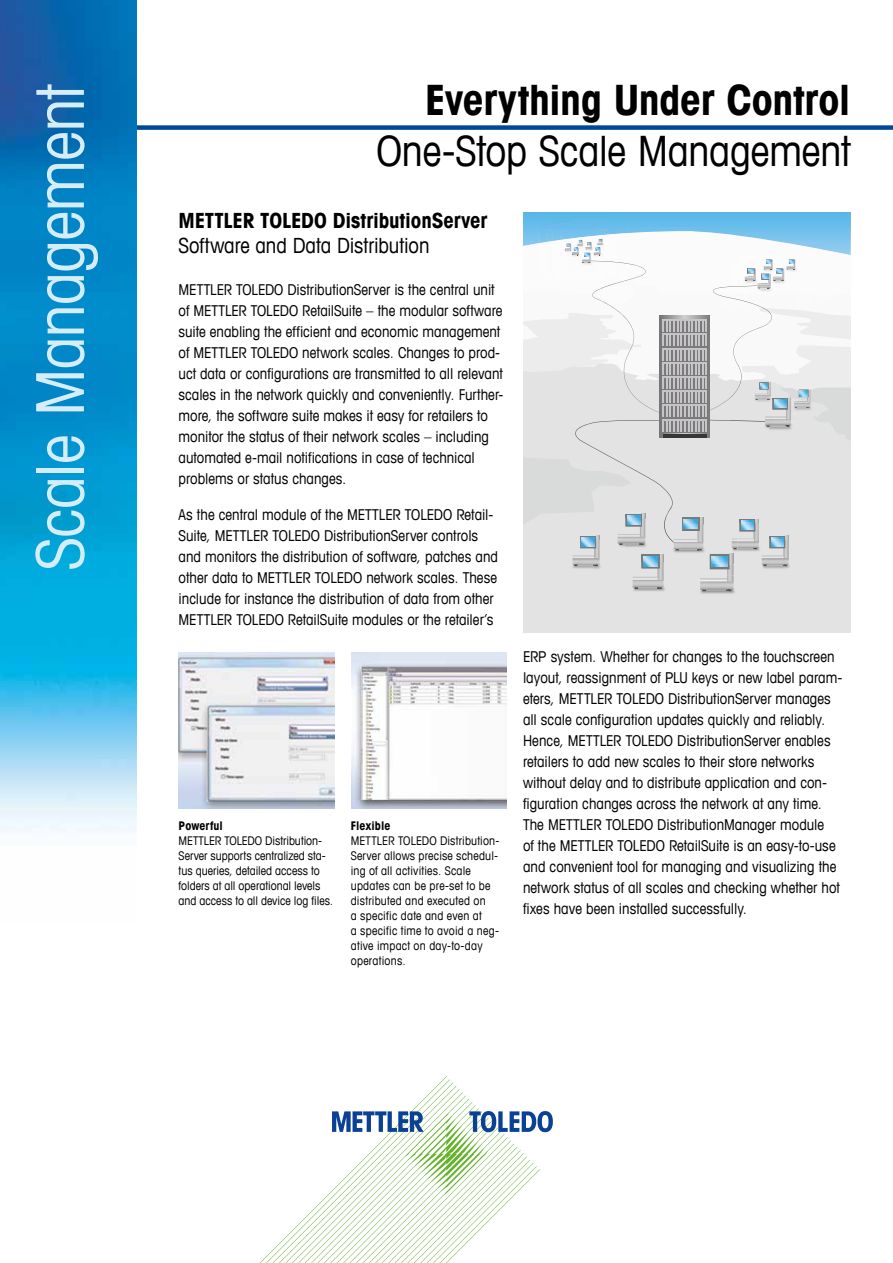
<style>
.page{position:relative;width:893px;height:1263px;background:#fff}
.page>*{position:absolute;margin:0;border:0;box-sizing:border-box;transform-origin:0 0}
.t1{font:condensed 66px "Avant Garde Com";letter-spacing:-.01em;color:#d5edf9}
.t2{font:condensed 42px "Avant Garde Com";letter-spacing:-.005em;color:#000}
.t3{font:700 condensed 42px "Avant Garde Com";letter-spacing:-.01em;color:#000}
.t4{font:700 condensed 21px "Avant Garde Com";letter-spacing:-.01em;color:#000}
.t5{font:condensed 21px "Avant Garde Com";letter-spacing:-.005em;color:#000}
.t6{font:condensed 15px/21px "Avant Garde Com";color:#000}
.t7{font:condensed 12px/15px "Avant Garde Com";letter-spacing:.01em;color:#000}
.t8{font:700 condensed 12px "Avant Garde Com";letter-spacing:.01em;color:#000}
</style>
<div class="page">
<svg style="left:259px;top:1076px;width:294px;height:187px"></svg>
<div style="left:111px;top:125px;width:782px;height:5px;background:#004895"></div>
<img style="left:0;top:0;width:136px;height:831px">
<div style="left:523px;top:591px;width:327px;height:41px;background:#e3e3e3"></div>
<div style="left:676px;top:591px;width:83px;height:26px;background:#e3e3e3"></div>
<img style="left:737px;top:591px;width:22px;height:1px">
<div style="left:608px;top:591px;width:68px;height:24px;background:#e3e3e3"></div>
<img style="left:676px;top:591px;width:13px;height:24px">
<img style="left:608px;top:591px;width:17px;height:1px">
<svg style="left:523px;top:213px;width:327px;height:378px"></svg>
<hr style="left:663px;top:434px;width:43px;height:3px;background:#383636">
<img style="left:179px;top:653px;width:155px;height:155px">
<img style="left:351px;top:653px;width:156px;height:155px">
<h1 class="t1" style="left:19px;top:570px;width:488px;rotate:-90deg">Scale Management</h1>
<h2 class="t3" style="left:425px;top:73px;width:427px">Everything Under Control</h2>
<h2 class="t2" style="left:376px;top:125px;width:475px">One-Stop Scale Management</h2>
<h3 class="t4" style="left:179px;top:207px;width:310px">METTLER TOLEDO DistributionServer</h3>
<h3 class="t5" style="left:179px;top:233px;width:252px">Software and Data Distribution</h3>
<p class="t6" style="left:179px;top:279px;width:326px">METTLER TOLEDO DistributionServer is the central unit of METTLER TOLEDO RetailSuite – the modular software suite enabling the efficient and economic management of METTLER TOLEDO network scales. Changes to prod&shy;uct data or configurations are transmitted to all relevant scales in the network quickly and conveniently. Further&shy;more, the software suite makes it easy for retailers to monitor the status of their network scales – including automated e-mail notifications in case of technical problems or status changes.</p>
<p class="t6" style="left:179px;top:504px;width:321px">As the central module of the METTLER TOLEDO Retail-Suite, METTLER TOLEDO DistributionServer controls and monitors the distribution of software, patches and other data to METTLER TOLEDO network scales. These include for instance the distribution of data from other METTLER TOLEDO RetailSuite modules or the retailer’s</p>
<p class="t8" style="left:179px;top:818px;width:46px">Powerful</p>
<p class="t7" style="left:179px;top:832px;width:156px">METTLER TOLEDO Distribution-Server supports centralized sta&shy;tus queries, detailed access to folders at all operational levels and access to all device log files.</p>
<p class="t8" style="left:351px;top:818px;width:41px">Flexible</p>
<p class="t7" style="left:351px;top:832px;width:150px">METTLER TOLEDO Distribution-<br>Server allows precise schedul&shy;ing of all activities. Scale updates can be pre-set to be distributed and executed on<br>a specific date and even at<br>a specific time to avoid a neg&shy;ative impact on day-to-day operations.</p>
<p class="t6" style="left:523px;top:646px;width:321px">ERP system. Whether for changes to the touchscreen layout, reassignment of PLU keys or new label param&shy;eters, METTLER TOLEDO DistributionServer manages all scale configuration updates quickly and reliably.<br>Hence, METTLER TOLEDO DistributionServer enables retailers to add new scales to their store networks without delay and to distribute application and con&shy;figuration changes across the network at any time.<br>The METTLER TOLEDO DistributionManager module<br>of the METTLER TOLEDO RetailSuite is an easy-to-use and convenient tool for managing and visualizing the network status of all scales and checking whether hot fixes have been installed successfully.</p>
</div>
